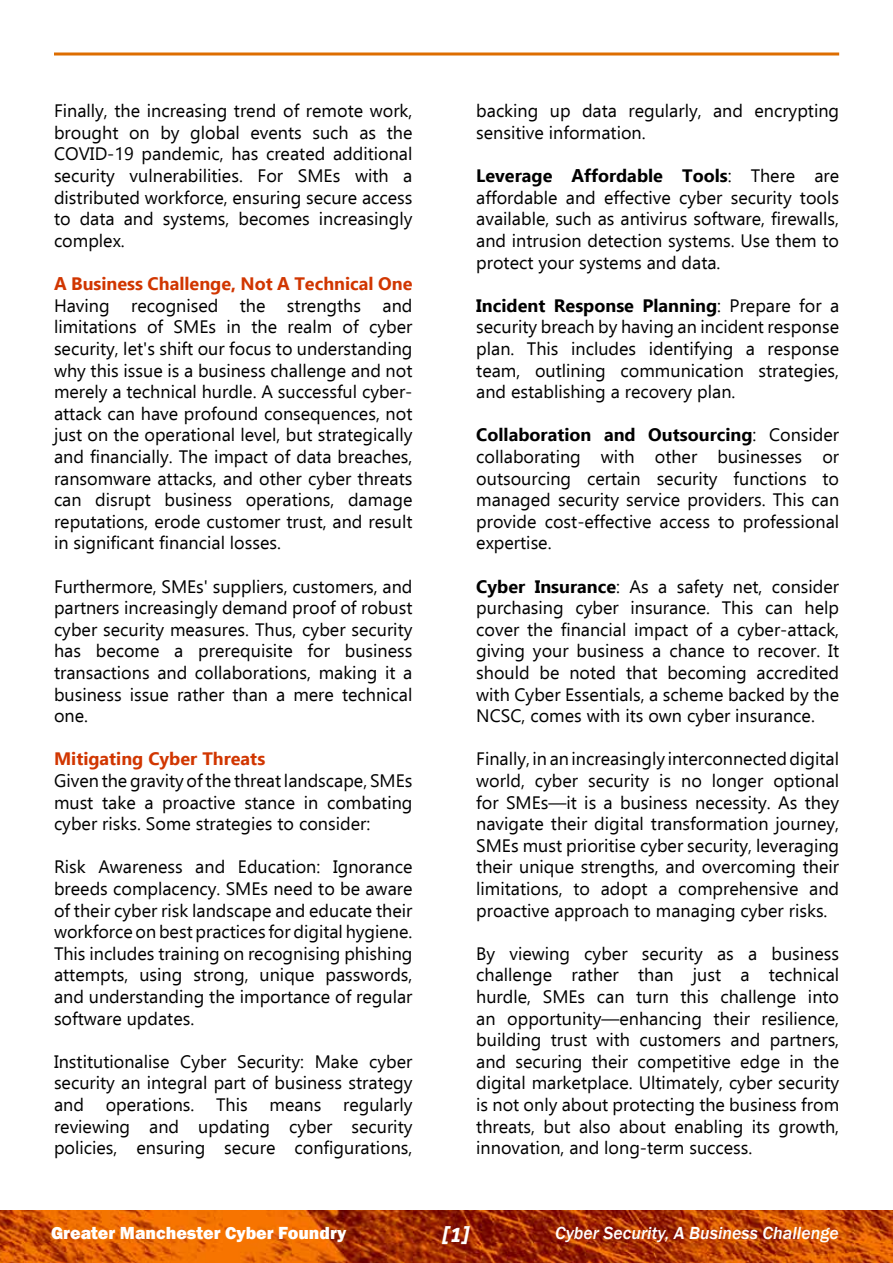
<style>
.page{position:relative;width:893px;height:1263px;background:#fff}
.page>*{position:absolute;margin:0;border:0;box-sizing:border-box;transform-origin:0 0}
.t1{font:italic 700 22.5px "Effra";color:#fff}
.t2{font:18px/21.6px "Ebrima";color:#000;text-align:justify}
.t3{font:700 18px "Ebrima";color:#d13600}
.t4{font:italic 500 18px "Franklin Gothic";color:#fff}
.t5{font:800 18px "Franklin Gothic";color:#fff}
.s1{font-weight:700}
</style>
<div class="page">
<hr style="left:54px;top:53px;width:785px;height:3px;background:#dd6d00">
<img style="left:0;top:1210px;width:893px;height:53px">
<p class="t2" style="left:54px;top:100px;width:360px">Finally, the increasing trend of remote work, brought on by global events such as the COVID-19 pandemic, has created additional security vulnerabilities. For SMEs with a distributed workforce, ensuring secure access to data and systems, becomes increasingly complex.</p>
<p class="t3" style="left:54px;top:269px;width:360px">A Business Challenge, Not A Technical One</p>
<p class="t2" style="left:54px;top:294px;width:360px">Having recognised the strengths and limitations of SMEs in the realm of cyber security, let's shift our focus to understanding why this issue is a business challenge and not merely a technical hurdle. A successful cyber&shy;attack can have profound consequences, not just on the operational level, but strategically and financially. The impact of data breaches, ransomware attacks, and other cyber threats can disrupt business operations, damage reputations, erode customer trust, and result in significant financial losses.</p>
<p class="t2" style="left:54px;top:575px;width:360px">Furthermore, SMEs' suppliers, customers, and partners increasingly demand proof of robust cyber security measures. Thus, cyber security has become a prerequisite for business transactions and collaborations, making it a business issue rather than a mere technical one.</p>
<p class="t3" style="left:54px;top:745px;width:213px">Mitigating Cyber Threats</p>
<p class="t2" style="left:54px;top:769px;width:360px">Given the gravity of the threat landscape, SMEs must take a proactive stance in combating cyber risks. Some strategies to consider:</p>
<p class="t2" style="left:54px;top:856px;width:360px">Risk Awareness and Education: Ignorance breeds complacency. SMEs need to be aware of their cyber risk landscape and educate their workforce on best practices for digital hygiene.<br>This includes training on recognising phishing attempts, using strong, unique passwords, and understanding the importance of regular software updates.</p>
<p class="t2" style="left:54px;top:1050px;width:360px">Institutionalise Cyber Security: Make cyber security an integral part of business strategy and operations. This means regularly reviewing and updating cyber security policies, ensuring secure configurations,</p>
<p class="t2" style="left:476px;top:100px;width:364px">backing up data regularly, and encrypting sensitive information.</p>
<p class="t2" style="left:476px;top:164px;width:364px"><span class="s1">Leverage Affordable Tools</span>: There are affordable and effective cyber security tools available, such as antivirus software, firewalls, and intrusion detection systems. Use them to protect your systems and data.</p>
<p class="t2" style="left:476px;top:294px;width:364px"><span class="s1">Incident Response Planning</span>: Prepare for a security breach by having an incident response plan. This includes identifying a response team, outlining communication strategies, and establishing a recovery plan.</p>
<p class="t2" style="left:476px;top:424px;width:364px"><span class="s1">Collaboration and Outsourcing</span>: Consider collaborating with other businesses or outsourcing certain security functions to managed security service providers. This can provide cost-effective access to professional expertise.</p>
<p class="t2" style="left:476px;top:575px;width:364px"><span class="s1">Cyber Insurance</span>: As a safety net, consider purchasing cyber insurance. This can help cover the financial impact of a cyber-attack, giving your business a chance to recover. It should be noted that becoming accredited with Cyber Essentials, a scheme backed by the NCSC, comes with its own cyber insurance.</p>
<p class="t2" style="left:476px;top:748px;width:364px">Finally, in an increasingly interconnected digital world, cyber security is no longer optional for SMEs—it is a business necessity. As they navigate their digital transformation journey, SMEs must prioritise cyber security, leveraging their unique strengths, and overcoming their limitations, to adopt a comprehensive and proactive approach to managing cyber risks.</p>
<p class="t2" style="left:476px;top:942px;width:364px">By viewing cyber security as a business challenge rather than just a technical hurdle, SMEs can turn this challenge into an opportunity—enhancing their resilience, building trust with customers and partners, and securing their competitive edge in the digital marketplace. Ultimately, cyber security is not only about protecting the business from threats, but also about enabling its growth, innovation, and long-term success.</p>
<p class="t5" style="left:51px;top:1221px;width:297px">Greater Manchester Cyber Foundry</p>
<p class="t1" style="left:441px;top:1220px;width:29px">[1]</p>
<p class="t4" style="left:555px;top:1222px;width:285px">Cyber Security, A Business Challenge</p>
</div>
